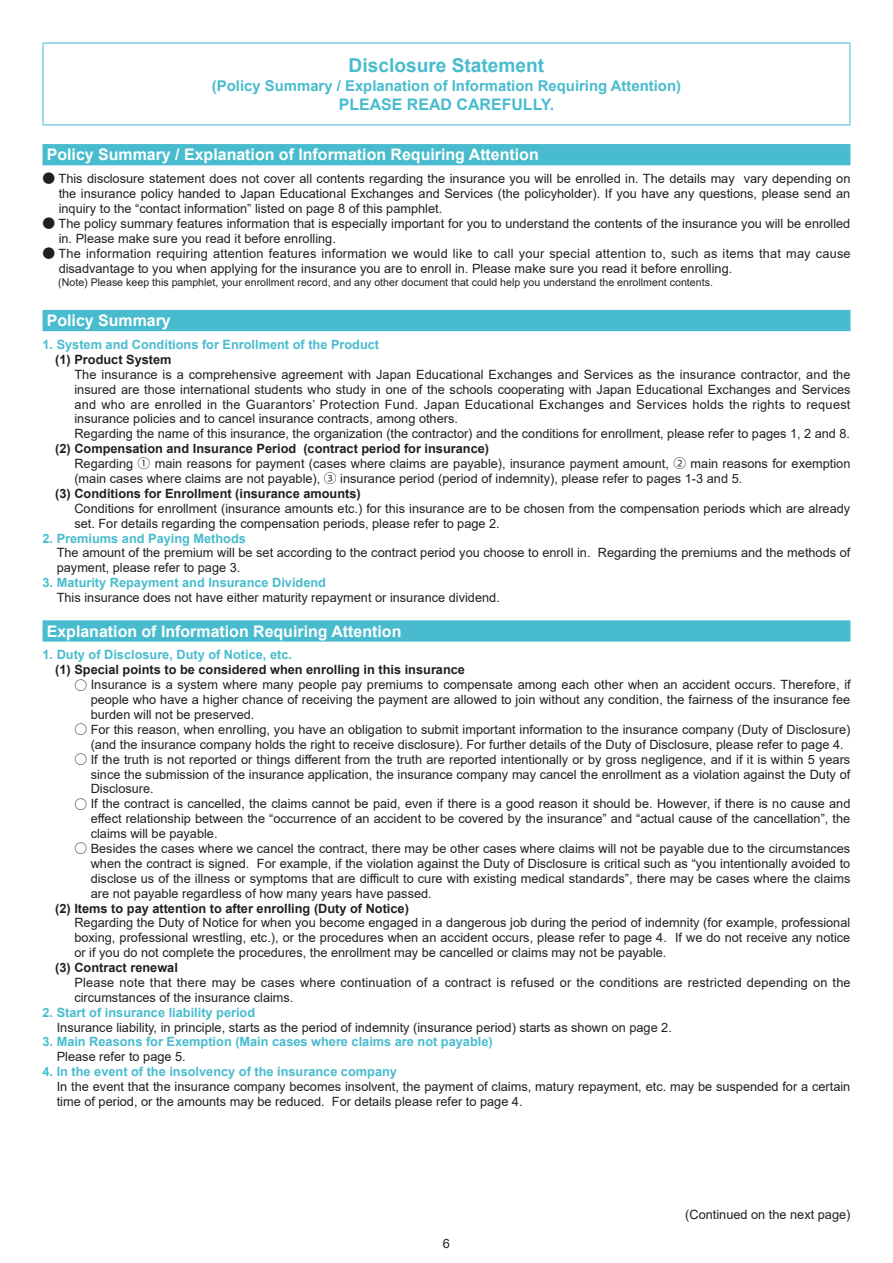
<style>
.page{position:relative;width:893px;height:1263px;background:#fff}
.page>*{position:absolute;margin:0;border:0;box-sizing:border-box;transform-origin:0 0}
.t1{font:700 19.2px "Arial";color:#48bcce}
.t2{font:700 15.9px "Arial";color:#fff}
.t3{font:700 15.9px "Arial";color:#48bcce}
.t4{font:700 14.85px "Arial";color:#48bcce}
.t5{font:12.75px/14.9px "Arial";color:#231f20}
.t6{font:700 12.75px "Arial";color:#48bcce}
.t7{font:700 12.75px "Arial";color:#231f20}
.t8{font:10.65px "Arial";color:#231f20}
.s1{font-family:"Koz Go Pr 6 N"}
</style>
<div class="page">
<div style="left:43px;top:144px;width:807px;height:21px;background:#48bcce"></div>
<div style="left:43px;top:310px;width:807px;height:21px;background:#48bcce"></div>
<div style="left:43px;top:620px;width:807px;height:22px;background:#48bcce"></div>
<hr style="left:43px;top:44px;width:1px;height:80px;background:#48bcce">
<hr style="left:43px;top:43px;width:807px;height:1px;background:#48bcce">
<hr style="left:849px;top:44px;width:1px;height:80px;background:#48bcce">
<hr style="left:43px;top:124px;width:807px;height:1px;background:#48bcce">
<h1 class="t1" style="left:349px;top:52px;width:197px">Disclosure Statement</h1>
<p class="t4" style="left:212px;top:75px;width:471px">(Policy Summary / Explanation of Information Requiring Attention)</p>
<p class="t3" style="left:339px;top:93px;width:217px">PLEASE READ CAREFULLY.</p>
<p class="t2" style="left:47px;top:144px;width:493px">Policy Summary / Explanation of Information Requiring Attention</p>
<p class="t5" style="left:59px;top:171px;width:793px;text-align:justify;text-indent:-16px"><span class="s1">●</span> This disclosure statement does not cover all contents regarding the insurance you will be enrolled in. The details may vary depending on the insurance policy handed to Japan Educational Exchanges and Services (the policyholder). If you have any questions, please send an inquiry to the “contact information” listed on page 8 of this pamphlet.</p>
<p class="t5" style="left:59px;top:216px;width:793px;text-indent:-16px"><span class="s1">●</span> The policy summary features information that is especially important for you to understand the contents of the insurance you will be enrolled in. Please make sure you read it before enrolling.</p>
<p class="t5" style="left:59px;top:246px;width:793px;text-indent:-16px"><span class="s1">●</span> The information requiring attention features information we would like to call your special attention to, such as items that may cause disadvantage to you when applying for the insurance you are to enroll in. Please make sure you read it before enrolling.</p>
<p class="t8" style="left:58px;top:274px;width:656px">(Note) Please keep this pamphlet, your enrollment record, and any other document that could help you understand the enrollment contents.</p>
<p class="t2" style="left:47px;top:309px;width:126px">Policy Summary</p>
<p class="t6" style="left:43px;top:336px;width:338px">1. System and Conditions for Enrollment of the Product</p>
<p class="t7" style="left:55px;top:350px;width:118px">(1) Product System</p>
<p class="t5" style="left:74px;top:367px;width:778px">The insurance is a comprehensive agreement with Japan Educational Exchanges and Services as the insurance contractor, and the insured are those international students who study in one of the schools cooperating with Japan Educational Exchanges and Services and who are enrolled in the Guarantors’ Protection Fund. Japan Educational Exchanges and Services holds the rights to request insurance policies and to cancel insurance contracts, among others.<br>Regarding the name of this insurance, the organization (the contractor) and the conditions for enrollment, please refer to pages 1, 2 and 8.</p>
<p class="t7" style="left:55px;top:440px;width:435px">(2) Compensation and Insurance Period (contract period for insurance)</p>
<p class="t5" style="left:74px;top:456px;width:777px">Regarding <span class="s1">①</span> main reasons for payment (cases where claims are payable), insurance payment amount, <span class="s1">②</span> main reasons for exemption</p>
<p class="t5" style="left:74px;top:471px;width:669px">(main cases where claims are not payable), <span class="s1">③</span> insurance period (period of indemnity), please refer to pages 1-3 and 5.</p>
<p class="t7" style="left:55px;top:484px;width:307px">(3) Conditions for Enrollment (insurance amounts)</p>
<p class="t5" style="left:74px;top:501px;width:777px">Conditions for enrollment (insurance amounts etc.) for this insurance are to be chosen from the compensation periods which are already set. For details regarding the compensation periods, please refer to page 2.</p>
<p class="t6" style="left:43px;top:529px;width:205px">2. Premiums and Paying Methods</p>
<p class="t5" style="left:57px;top:545px;width:795px">The amount of the premium will be set according to the contract period you choose to enroll in. Regarding the premiums and the methods of payment, please refer to page 3.</p>
<p class="t6" style="left:43px;top:574px;width:285px">3. Maturity Repayment and Insurance Dividend</p>
<p class="t5" style="left:57px;top:590px;width:445px">This insurance does not have either maturity repayment or insurance dividend.</p>
<p class="t2" style="left:47px;top:620px;width:356px">Explanation of Information Requiring Attention</p>
<p class="t6" style="left:43px;top:646px;width:251px">1. Duty of Disclosure, Duty of Notice, etc.</p>
<p class="t7" style="left:55px;top:661px;width:411px">(1) Special points to be considered when enrolling in this insurance</p>
<p class="t5" style="left:91px;top:677px;width:762px;text-align:justify;text-indent:-16px"><span class="s1">○</span> Insurance is a system where many people pay premiums to compensate among each other when an accident occurs. Therefore, if people who have a higher chance of receiving the payment are allowed to join without any condition, the fairness of the insurance fee burden will not be preserved.</p>
<p class="t5" style="left:91px;top:722px;width:761px;text-indent:-16px"><span class="s1">○</span> For this reason, when enrolling, you have an obligation to submit important information to the insurance company (Duty of Disclosure) (and the insurance company holds the right to receive disclosure). For further details of the Duty of Disclosure, please refer to page 4.</p>
<p class="t5" style="left:91px;top:752px;width:761px;text-align:justify;text-indent:-16px"><span class="s1">○</span> If the truth is not reported or things different from the truth are reported intentionally or by gross negligence, and if it is within 5 years since the submission of the insurance application, the insurance company may cancel the enrollment as a violation against the Duty of Disclosure.</p>
<p class="t5" style="left:91px;top:796px;width:761px;text-align:justify;text-indent:-16px"><span class="s1">○</span> If the contract is cancelled, the claims cannot be paid, even if there is a good reason it should be. However, if there is no cause and effect relationship between the “occurrence of an accident to be covered by the insurance” and “actual cause of the cancellation”, the claims will be payable.</p>
<p class="t5" style="left:91px;top:841px;width:761px;text-align:justify;text-indent:-16px"><span class="s1">○</span> Besides the cases where we cancel the contract, there may be other cases where claims will not be payable due to the circumstances when the contract is signed. For example, if the violation against the Duty of Disclosure is critical such as “you intentionally avoided to disclose us of the illness or symptoms that are difficult to cure with existing medical standards”, there may be cases where the claims are not payable regardless of how many years have passed.</p>
<p class="t7" style="left:55px;top:899px;width:355px">(2) Items to pay attention to after enrolling (Duty of Notice)</p>
<p class="t5" style="left:74px;top:915px;width:777px;text-align:justify">Regarding the Duty of Notice for when you become engaged in a dangerous job during the period of indemnity (for example, professional boxing, professional wrestling, etc.), or the procedures when an accident occurs, please refer to page 4. If we do not receive any notice or if you do not complete the procedures, the enrollment may be cancelled or claims may not be payable.</p>
<p class="t7" style="left:55px;top:958px;width:124px">(3) Contract renewal</p>
<p class="t5" style="left:74px;top:975px;width:778px">Please note that there may be cases where continuation of a contract is refused or the conditions are restricted depending on the circumstances of the insurance claims.</p>
<p class="t6" style="left:43px;top:1003px;width:214px">2. Start of insurance liability period</p>
<p class="t5" style="left:57px;top:1019px;width:617px">Insurance liability, in principle, starts as the period of indemnity (insurance period) starts as shown on page 2.</p>
<p class="t6" style="left:43px;top:1033px;width:452px">3. Main Reasons for Exemption (Main cases where claims are not payable)</p>
<p class="t5" style="left:57px;top:1049px;width:131px">Please refer to page 5.</p>
<p class="t6" style="left:43px;top:1063px;width:356px">4. In the event of the insolvency of the insurance company</p>
<p class="t5" style="left:57px;top:1079px;width:795px">In the event that the insurance company becomes insolvent, the payment of claims, matury repayment, etc. may be suspended for a certain time of period, or the amounts may be reduced. For details please refer to page 4.</p>
<p class="t5" style="left:443px;top:1236px;width:9px">6</p>
<p class="t5" style="left:685px;top:1207px;width:167px">(Continued on the next page)</p>
</div>
